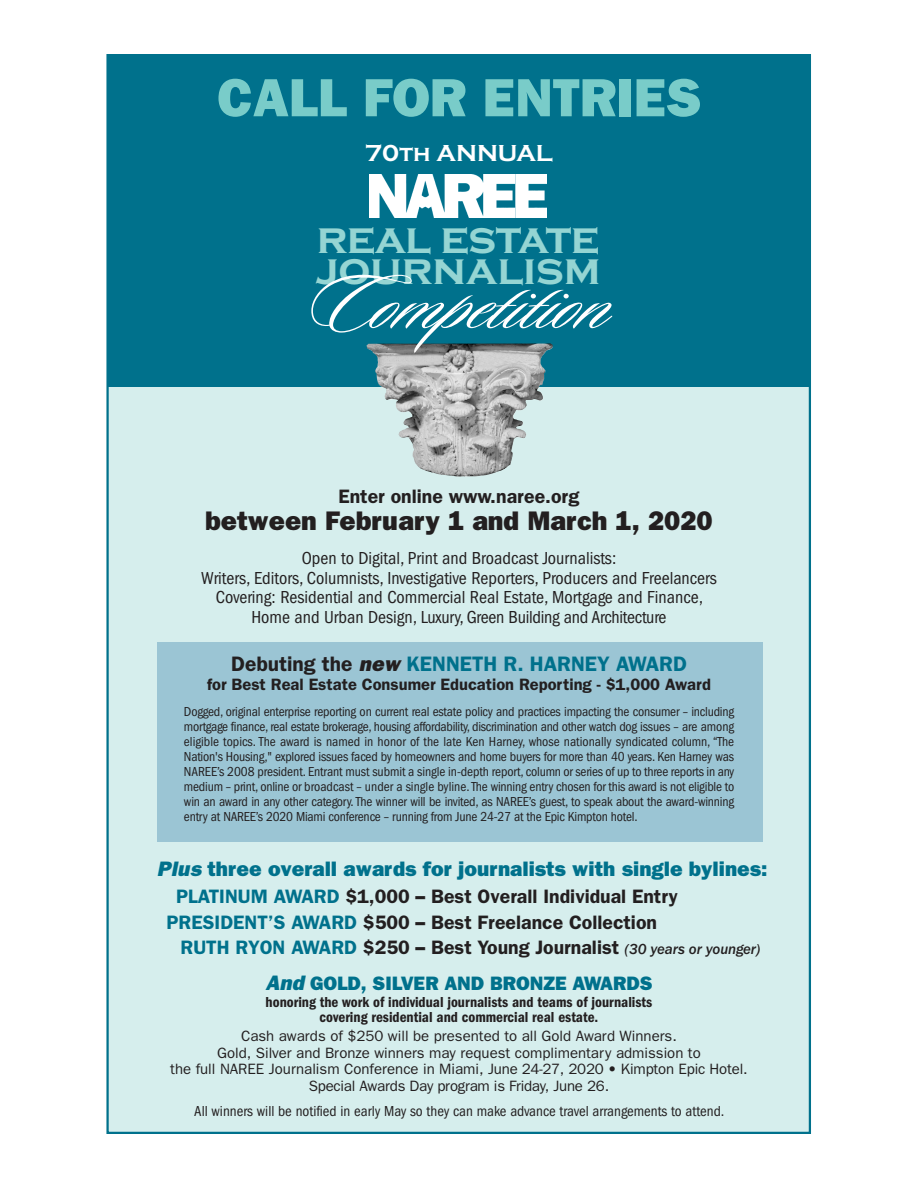
<style>
.page{position:relative;width:918px;height:1188px;background:#fff}
.page>*{position:absolute;margin:0;border:0;box-sizing:border-box;transform-origin:0 0}
.t1{font:84px "Sloop Script One";color:#fff;scale:1.1 1}
.t2{font:800 54px "Franklin Gothic";color:#79ccc9}
.t3{font:700 45px "Copperplate Gothic";letter-spacing:-.02em;color:#95d5d3}
.t4{font:700 45px "Copperplate Gothic";color:#95d5d3}
.t5{font:800 27px "Franklin Gothic";color:#231f20}
.t6{font:700 24px "Copperplate Gothic";color:#fff}
.t7{font:800 21px "Franklin Gothic";color:#00718c}
.t8{font:600 21px "Franklin Gothic";color:#00718c}
.t9{font:600 19.5px/25.5px "Franklin Gothic";color:#231f20}
.t10{font:800 19.5px/36px "Franklin Gothic";color:#00718c}
.t11{font:condensed 18px/19.5px "Franklin Gothic";color:#231f20;text-align:center}
.t12{font:600 16.5px "Franklin Gothic";color:#231f20}
.t13{font:15px/16.5px "Franklin Gothic";color:#231f20;text-align:center}
.t14{font:600 condensed 15px/15px "Franklin Gothic";color:#231f20;text-align:center}
.t15{font:condensed 15px "Franklin Gothic";color:#231f20}
.t16{font:condensed 13.5px/15px "Franklin Gothic";letter-spacing:-.015em;color:#231f20;text-align:justify}
.s1{color:#231f20}
.s2{font-weight:800;font-style:italic;color:#231f20}
.s3{font-style:italic}
.s4{color:#00718c}
.s5{font-weight:800}
.s6{font-weight:600}
.s7{font-weight:600;color:#231f20}
.s8{font-weight:500;font-style:italic;font-size:15px;color:#231f20}
.s9{font-style:italic;font-size:21px}
</style>
<div class="page">
<div style="left:109px;top:56px;width:700px;height:1076px;background:#d6eeed"></div>
<div style="left:108px;top:54px;width:702px;height:332px;background:#00718c"></div>
<img style="left:370px;top:174px;width:176px;height:43px">
<img style="left:367px;top:344px;width:186px;height:133px">
<div style="left:157px;top:642px;width:605px;height:199px;background:#9bc5d4"></div>
<h2 class="t2" style="left:217px;top:66px;width:486px">CALL FOR ENTRIES</h2>
<h3 class="t6" style="left:365px;top:139px;width:189px">70th ANNUAL</h3>
<h3 class="t3" style="left:317px;top:213px;width:284px">real estate</h3>
<h3 class="t4" style="left:316px;top:245px;width:286px">journalism</h3>
<h1 class="t1" style="left:309px;top:260px;width:275px">Competition</h1>
<h3 class="t9" style="left:339px;top:483px;width:243px">Enter online www.naree.org</h3>
<h3 class="t5" style="left:205px;top:505px;width:509px">between February 1 and March 1, 2020</h3>
<p class="t11" style="left:201px;top:549px;width:517px">Open to Digital, Print and Broadcast Journalists:<br>Writers, Editors, Columnists, Investigative Reporters, Producers and Freelancers Covering: Residential and Commercial Real Estate, Mortgage and Finance, Home and Urban Design, Luxury, Green Building and Architecture</p>
<h3 class="t8" style="left:231px;top:652px;width:457px"><span class="s1">Debuting the</span> <span class="s2">new</span> KENNETH R. HARNEY AWARD</h3>
<p class="t12" style="left:207px;top:675px;width:505px">for Best Real Estate Consumer Education Reporting - $1,000 Award</p>
<p class="t16" style="left:184px;top:704px;width:552px">Dogged, original enterprise reporting on current real estate policy and practices impacting the consumer – including mortgage finance, real estate brokerage, housing affordability, discrimination and other watch dog issues – are among eligible topics. The award is named in honor of the late Ken Harney, whose nationally syndicated column, “The Nation's Housing," explored issues faced by homeowners and home buyers for more than 40 years. Ken Harney was NAREE’s 2008 president. Entrant must submit a single in-depth report, column or series of up to three reports in any medium – print, online or broadcast – under a single byline.The winning entry chosen for this award is not eligible to win an award in any other category. The winner will be invited, as NAREE’s guest, to speak about the award-winning entry at NAREE’s 2020 Miami conference – running from June 24-27 at the Epic Kimpton hotel.</p>
<h3 class="t7" style="left:157px;top:857px;width:612px"><span class="s3">Plus</span> three overall awards for journalists with single bylines:</h3>
<h3 class="t9" style="left:167px;top:883px;width:513px;text-indent:9px"><span class="s4">PLATINUM AWARD</span> $1,000 <span class="s5">–</span> Best Overall Individual Entry<br><span class="s4">PRESIDENT’S AWARD</span> $500 <span class="s5">–</span> Best Freelance Collection</h3>
<h3 class="t10" style="left:265px;top:929px;width:496px;text-indent:-85px"><span class="s6">RUTH RYON AWARD</span> <span class="s7">$250</span> <span class="s1">–</span> <span class="s7">Best Young Journalist</span> <span class="s8">(30 years or younger)<br></span><span class="s9">And</span> GOLD, SILVER AND BRONZE AWARDS</h3>
<p class="t14" style="left:266px;top:994px;width:388px">honoring the work of individual journalists and teams of journalists covering residential and commercial real estate.</p>
<p class="t13" style="left:170px;top:1028px;width:579px">Cash awards of $250 will be presented to all Gold Award Winners.<br>Gold, Silver and Bronze winners may request complimentary admission to<br>the full NAREE Journalism Conference in Miami, June 24-27, 2020 • Kimpton Epic Hotel.<br>Special Awards Day program is Friday, June 26.</p>
<p class="t15" style="left:194px;top:1103px;width:532px">All winners will be notified in early May so they can make advance travel arrangements to attend.</p>
</div>
